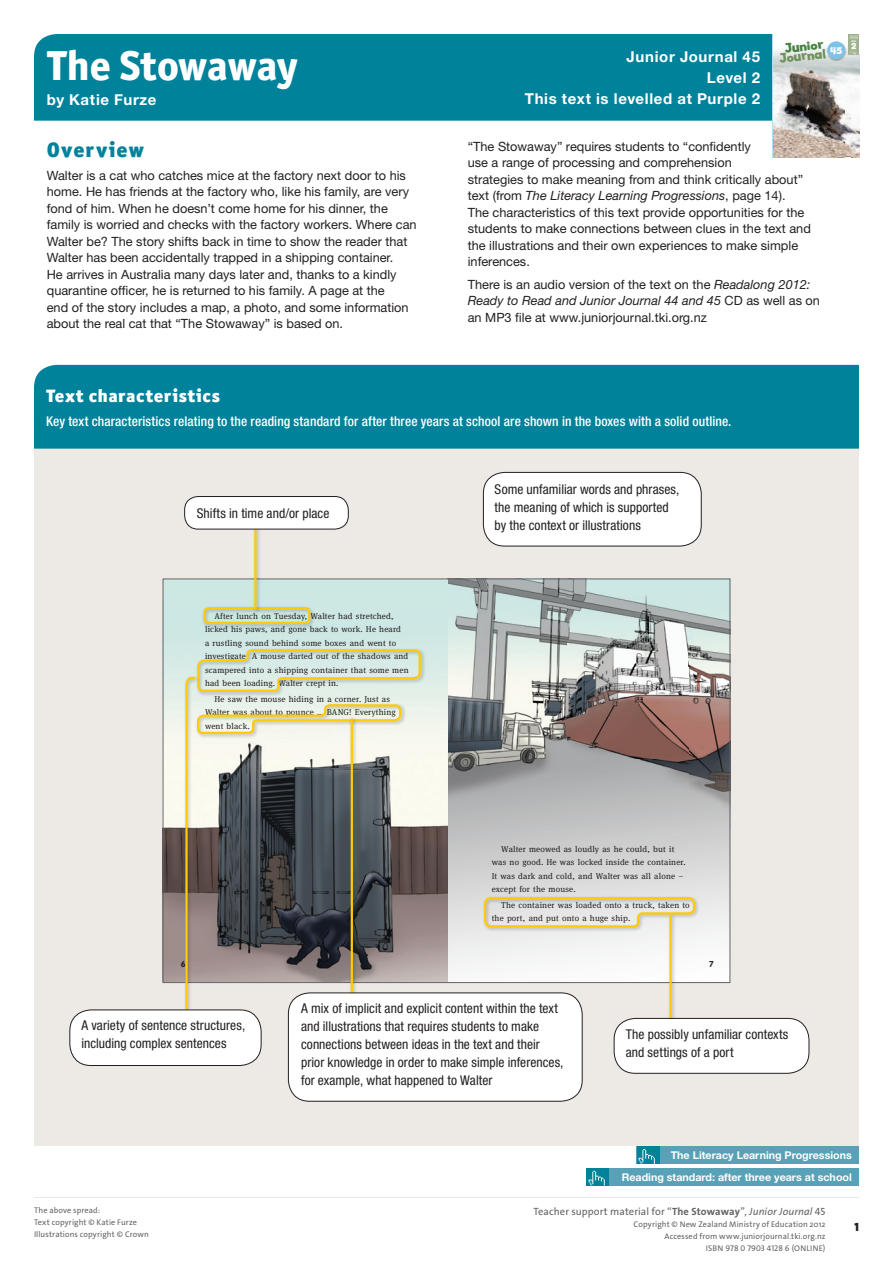
<style>
.page{position:relative;width:893px;height:1263px;background:#fff}
.page>*{position:absolute;margin:0;border:0;box-sizing:border-box;transform-origin:0 0}
.t1{font:800 42px "Officina Sans ITC Pro";color:#fff}
.t2{font:900 21px "Officina Sans ITC Pro";letter-spacing:.05em;color:#00829b}
.t3{font:900 18px "Officina Sans ITC Pro";letter-spacing:.03em;color:#fff}
.t4{font:700 15px/21px "Helvetica Neue LT Pro";letter-spacing:.045em;color:#fff;text-align:right}
.t5{font:condensed 13.5px/18px "Helvetica Neue LT Pro";letter-spacing:.005em;color:#231f20}
.t6{font:500 condensed 13.5px "Helvetica Neue LT Pro";letter-spacing:.01em;color:#fff}
.t7{font:700 13.05px "Billy";color:#70915c}
.t8{font:700 13.05px "Billy";color:#488143}
.t9{font:12.75px/16.5px "Helvetica Neue LT Pro";color:#231f20}
.t10{font:900 12px "The Sans Os F";color:#231f20}
.t11{font:700 10.65px "Helvetica Neue LT Pro";color:#fff}
.t12{font:10.5px "The Sans Os F";letter-spacing:.005em;color:#636366}
.t13{font:700 10.35px "Billy";color:#fff}
.t14{font:700 9.15px "Billy";color:#fff}
.t15{font:8.4px/13.5px "Meta Serif Pro";letter-spacing:.02em;color:#231f20}
.t16{font:700 8.4px "VAG Rounded Std";color:#231f20}
.t17{font:8.25px/12.3px "The Sans Os F";letter-spacing:.015em;color:#636366;text-align:right}
.t18{font:900 condensed 2.4px "DIN Pro";color:#fff}
.s1{font-style:italic}
.s2{font-weight:700}
</style>
<div class="page">
<div style="left:34px;top:417px;width:825px;height:729px;background:#edeae6"></div>
<img style="left:447px;top:580px;width:281px;height:401px">
<div style="left:163px;top:579px;width:284px;height:403px;background:#cde7e3"></div>
<img style="left:165px;top:662px;width:282px;height:319px">
<svg style="left:709px;top:961px;width:4px;height:6px"></svg>
<div style="left:609px;top:1168px;width:250px;height:17px;background:#59a1b6"></div>
<div style="left:587px;top:1168px;width:22px;height:17px;background:#00829b"></div>
<svg style="left:589px;top:1171px;width:16px;height:14px"></svg>
<div style="left:637px;top:1146px;width:222px;height:18px;background:#59a1b6"></div>
<div style="left:637px;top:1146px;width:22px;height:18px;background:#00829b"></div>
<svg style="left:639px;top:1149px;width:16px;height:15px"></svg>
<hr style="left:34px;top:1197px;width:825px;height:1px;background:#eae8e3">
<div style="left:201px;top:605px;width:114px;height:24px;background:#231f20;opacity:.3"></div>
<div style="left:203px;top:607px;width:107px;height:17px;border:2px solid #feca0a;border-radius:4px"></div>
<div style="left:482px;top:895px;width:218px;height:37px;background:#231f20;opacity:.3"></div>
<svg style="left:483px;top:896px;width:213px;height:33px"></svg>
<div style="left:195px;top:647px;width:231px;height:50px;background:#231f20;opacity:.3"></div>
<div style="left:667px;top:913px;width:9px;height:112px;background:#231f20;opacity:.3"></div>
<hr style="left:669px;top:915px;width:3px;height:105px;background:#feca0a">
<div style="left:183px;top:675px;width:17px;height:340px;background:#231f20;opacity:.3"></div>
<div style="left:252px;top:502px;width:9px;height:112px;background:#231f20;opacity:.3"></div>
<hr style="left:254px;top:504px;width:3px;height:105px;background:#feca0a">
<svg style="left:184px;top:648px;width:238px;height:365px;background:#989890"></svg>
<div style="left:349px;top:716px;width:9px;height:284px;background:#231f20;opacity:.3"></div>
<hr style="left:351px;top:718px;width:2px;height:278px;background:#feca0a">
<div style="left:185px;top:496px;width:163px;height:33px;background:#fff;border-radius:14px"></div>
<div style="left:184px;top:496px;width:165px;height:33px;border:1px solid #231f20;border-radius:14px"></div>
<div style="left:483px;top:472px;width:218px;height:74px;background:#fff;border-radius:21px"></div>
<div style="left:483px;top:472px;width:219px;height:74px;border:1px solid #231f20;border-radius:21px"></div>
<div style="left:34px;top:34px;width:738px;height:87px;background:#00829b"></div>
<div style="left:34px;top:365px;width:825px;height:84px;background:#00829b"></div>
<img style="left:773px;top:47px;width:57px;height:110px">
<img style="left:845px;top:47px;width:7px;height:110px">
<img style="left:852px;top:55px;width:7px;height:102px">
<img style="left:830px;top:61px;width:15px;height:96px">
<img style="left:827px;top:42px;width:20px;height:19px">
<div style="left:827px;top:41px;width:18px;height:18px;background:#7dc2e7;border-radius:50%"></div>
<hr style="left:772px;top:34px;width:1px;height:123px;background:#b5dcf1">
<div style="left:848px;top:34px;width:11px;height:21px;background:#a0b28e"></div>
<svg style="left:849px;top:50px;width:8px;height:5px"></svg>
<svg style="left:850px;top:35px;width:8px;height:3px"></svg>
<div style="left:288px;top:993px;width:294px;height:108px;background:#fff;border-radius:21px"></div>
<div style="left:288px;top:992px;width:295px;height:109px;border:1px solid #231f20;border-radius:21px"></div>
<div style="left:70px;top:1010px;width:191px;height:55px;background:#fff;border-radius:21px"></div>
<div style="left:69px;top:1009px;width:192px;height:57px;border:1px solid #231f20;border-radius:21px"></div>
<div style="left:614px;top:1018px;width:195px;height:55px;background:#fff;border-radius:21px"></div>
<div style="left:614px;top:1018px;width:195px;height:56px;border:1px solid #231f20;border-radius:21px"></div>
<h1 class="t1" style="left:47px;top:39px;width:252px">The Stowaway</h1>
<p class="t4" style="left:47px;top:89px;width:111px">by Katie Furze</p>
<h2 class="t2" style="left:47px;top:136px;width:99px">Overview</h2>
<p class="t9" style="left:47px;top:166px;width:371px">Walter is a cat who catches mice at the factory next door to his home. He has friends at the factory who, like his family, are very fond of him. When he doesn’t come home for his dinner, the family is worried and checks with the factory workers. Where can Walter be? The story shifts back in time to show the reader that Walter has been accidentally trapped in a shipping container.<br>He arrives in Australia many days later and, thanks to a kindly quarantine officer, he is returned to his family. A page at the<br>end of the story includes a map, a photo, and some information about the real cat that “The Stowaway” is based on.</p>
<p class="t4" style="left:525px;top:45px;width:237px">Junior Journal 45<br>Level 2<br>This text is levelled at Purple 2</p>
<p class="t8" style="left:784px;top:41px;width:40px;rotate:-6deg">Junior</p>
<p class="t7" style="left:779px;top:51px;width:48px;rotate:-6deg">Journal</p>
<p class="t13" style="left:830px;top:44px;width:14px">45</p>
<p class="t18" style="left:851px;top:40px;width:7px">LEVEL</p>
<p class="t14" style="left:851px;top:41px;width:7px">2</p>
<p class="t9" style="left:468px;top:137px;width:345px">“The Stowaway” requires students to “confidently<br>use a range of processing and comprehension<br>strategies to make meaning from and think critically about” text (from <span class="s1">The Literacy Learning Progressions</span>, page 14).<br>The characteristics of this text provide opportunities for the students to make connections between clues in the text and the illustrations and their own experiences to make simple inferences.</p>
<p class="t9" style="left:468px;top:275px;width:354px">There is an audio version of the text on the <span class="s1">Readalong 2012:<br>Ready to Read and Junior Journal 44 and 45</span> CD as well as on an MP3 file at www.juniorjournal.tki.org.nz</p>
<h3 class="t3" style="left:46px;top:384px;width:176px">Text characteristics</h3>
<p class="t6" style="left:46px;top:413px;width:687px">Key text characteristics relating to the reading standard for after three years at school are shown in the boxes with a solid outline.</p>
<p class="t5" style="left:197px;top:504px;width:134px">Shifts in time and/or place</p>
<p class="t5" style="left:495px;top:480px;width:186px">Some unfamiliar words and phrases, the meaning of which is supported by the context or illustrations</p>
<p class="t15" style="left:205px;top:609px;width:205px;text-indent:10px">After lunch on Tuesday, Walter had stretched, licked his paws, and gone back to work. He heard<br>a rustling sound behind some boxes and went to investigate. A mouse darted out of the shadows and scampered into a shipping container that some men had been loading. Walter crept in.</p>
<p class="t15" style="left:205px;top:692px;width:192px;text-indent:10px">He saw the mouse hiding in a corner. Just as<br>Walter was about to pounce … BANG! Everything went black.</p>
<p class="t15" style="left:492px;top:842px;width:195px;text-indent:10px">Walter meowed as loudly as he could, but it was no good. He was locked inside the container.<br>It was dark and cold, and Walter was all alone – except for the mouse.</p>
<p class="t15" style="left:492px;top:898px;width:199px;text-indent:10px">The container was loaded onto a truck, taken to the port, and put onto a huge ship.</p>
<p class="t16" style="left:181px;top:959px;width:6px">6</p>
<p class="t16" style="left:709px;top:959px;width:6px">7</p>
<p class="t5" style="left:301px;top:999px;width:264px">A mix of implicit and explicit content within the text and illustrations that requires students to make connections between ideas in the text and their prior knowledge in order to make simple inferences, for example, what happened to Walter</p>
<p class="t5" style="left:81px;top:1016px;width:165px">A variety of sentence structures, including complex sentences</p>
<p class="t5" style="left:626px;top:1025px;width:164px">The possibly unfamiliar contexts and settings of a port</p>
<p class="t11" style="left:671px;top:1148px;width:183px">The Literacy Learning Progressions</p>
<p class="t17" style="left:34px;top:1204px;width:116px;text-align:left">The above spread:<br>Text copyright © Katie Furze<br>Illustrations copyright © Crown</p>
<p class="t11" style="left:622px;top:1170px;width:232px">Reading standard: after three years at school</p>
<p class="t12" style="left:533px;top:1204px;width:294px">Teacher support material for “<span class="s2">The Stowaway</span>”, <span class="s1">Junior Journal</span> 45</p>
<p class="t17" style="left:634px;top:1218px;width:193px">Copyright © New Zealand Ministry of Education 2012<br>Accessed from www.juniorjournal.tki.org.nz<br>ISBN 978 0 7903 4128 6 (on line)</p>
<p class="t10" style="left:854px;top:1219px;width:6px">1</p>
</div>
